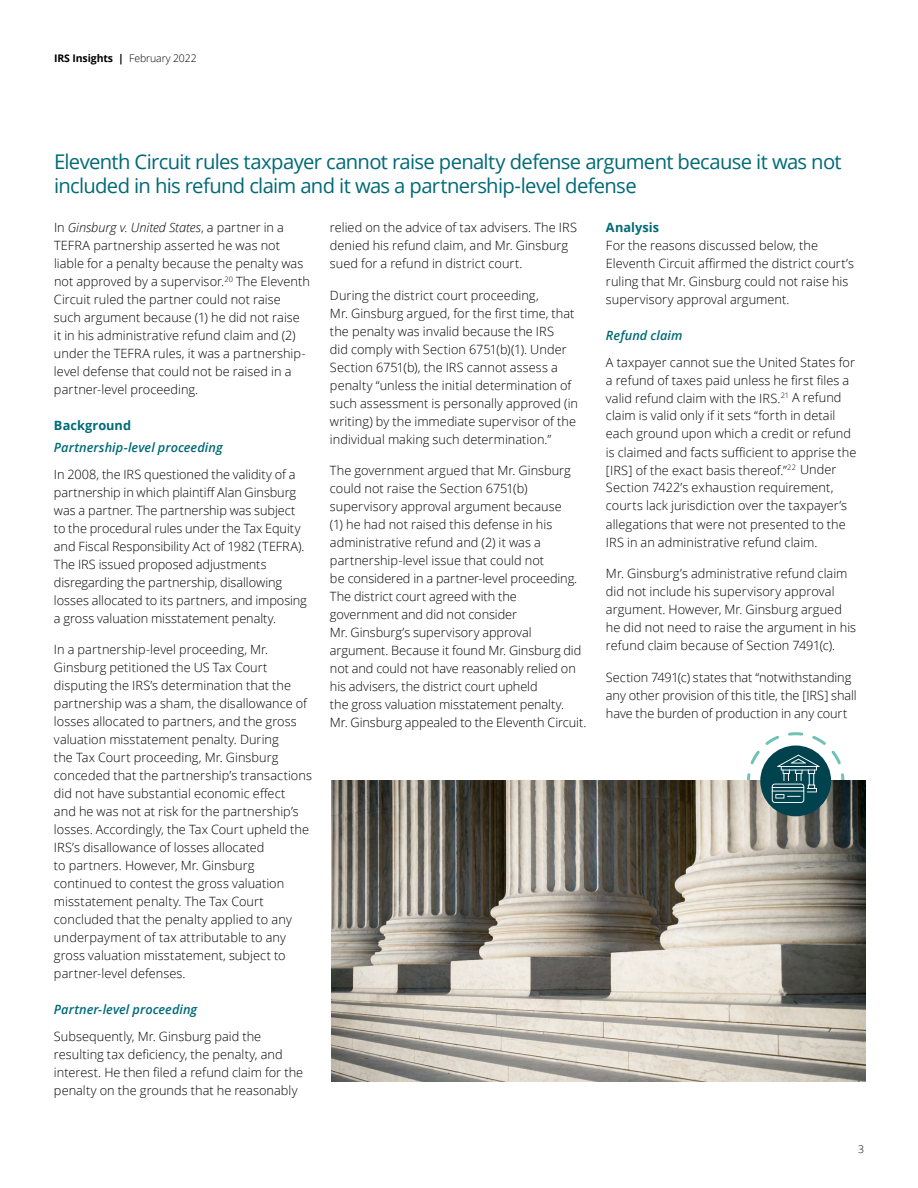
<style>
.page{position:relative;width:918px;height:1188px;background:#fff}
.page>*{position:absolute;margin:0;border:0;box-sizing:border-box;transform-origin:0 0}
.t1{font:20.25px/24.3px "Open Sans";letter-spacing:-.035em;color:#006a77}
.t2{font:300 12.75px/18px "Open Sans";color:#000}
.t3{font:italic 600 12.75px "Open Sans";letter-spacing:.005em;color:#006a77}
.t4{font:700 12.75px "Open Sans";letter-spacing:.005em;color:#006a77}
.t5{font:700 10.5px "Open Sans";letter-spacing:-.01em;color:#000}
.t6{font:300 10.5px "Open Sans";color:#000}
.s1{font-weight:300}
.s2{font-style:italic}
</style>
<div class="page">
<img style="left:331px;top:781px;width:534px;height:300px">
<svg style="left:746px;top:732px;width:100px;height:99px"></svg>
<p class="t5" style="left:54px;top:51px;width:144px">IRS Insights | <span class="s1">February 2022</span></p>
<h1 class="t1" style="left:54px;top:149px;width:789px">Eleventh Circuit rules taxpayer cannot raise penalty defense argument because it was not included in his refund claim and it was a partnership-level defense</h1>
<p class="t2" style="left:54px;top:218px;width:257px">In <span class="s2">Ginsburg v. United States</span>, a partner in a TEFRA partnership asserted he was not liable for a penalty because the penalty was not approved by a supervisor.<sup>20</sup> The Eleventh Circuit ruled the partner could not raise such argument because (1) he did not raise it in his administrative refund claim and (2) under the TEFRA rules, it was a partnership&shy;level defense that could not be raised in a partner-level proceeding.</p>
<p class="t4" style="left:54px;top:416px;width:79px">Background</p>
<p class="t3" style="left:54px;top:439px;width:170px">Partnership-level proceeding</p>
<p class="t2" style="left:54px;top:465px;width:254px">In 2008, the IRS questioned the validity of a partnership in which plaintiff Alan Ginsburg was a partner. The partnership was subject to the procedural rules under the Tax Equity and Fiscal Responsibility Act of 1982 (TEFRA).<br>The IRS issued proposed adjustments disregarding the partnership, disallowing losses allocated to its partners, and imposing a gross valuation misstatement penalty.</p>
<p class="t2" style="left:54px;top:640px;width:260px">In a partnership-level proceeding, Mr.<br>Ginsburg petitioned the US Tax Court disputing the IRS’s determination that the partnership was a sham, the disallowance of losses allocated to partners, and the gross valuation misstatement penalty. During<br>the Tax Court proceeding, Mr. Ginsburg conceded that the partnership’s transactions did not have substantial economic effect<br>and he was not at risk for the partnership’s losses. Accordingly, the Tax Court upheld the IRS’s disallowance of losses allocated<br>to partners. However, Mr. Ginsburg continued to contest the gross valuation misstatement penalty. The Tax Court concluded that the penalty applied to any underpayment of tax attributable to any gross valuation misstatement, subject to partner-level defenses.</p>
<p class="t3" style="left:54px;top:1001px;width:145px">Partner-level proceeding</p>
<p class="t2" style="left:54px;top:1027px;width:251px">Subsequently, Mr. Ginsburg paid the resulting tax deficiency, the penalty, and interest. He then filed a refund claim for the penalty on the grounds that he reasonably</p>
<p class="t2" style="left:330px;top:218px;width:249px">relied on the advice of tax advisers. The IRS denied his refund claim, and Mr. Ginsburg sued for a refund in district court.</p>
<p class="t2" style="left:330px;top:286px;width:250px">During the district court proceeding,<br>Mr. Ginsburg argued, for the first time, that the penalty was invalid because the IRS<br>did comply with Section 6751(b)(1). Under Section 6751(b), the IRS cannot assess a penalty “unless the initial determination of such assessment is personally approved (in writing) by the immediate supervisor of the individual making such determination.”</p>
<p class="t2" style="left:330px;top:461px;width:258px">The government argued that Mr. Ginsburg could not raise the Section 6751(b) supervisory approval argument because<br>(1) he had not raised this defense in his administrative refund and (2) it was a partnership-level issue that could not<br>be considered in a partner-level proceeding.<br>The district court agreed with the government and did not consider<br>Mr. Ginsburg’s supervisory approval argument. Because it found Mr. Ginsburg did not and could not have reasonably relied on his advisers, the district court upheld<br>the gross valuation misstatement penalty.<br>Mr. Ginsburg appealed to the Eleventh Circuit.</p>
<p class="t4" style="left:606px;top:219px;width:55px">Analysis</p>
<p class="t2" style="left:606px;top:236px;width:250px">For the reasons discussed below, the Eleventh Circuit affirmed the district court’s ruling that Mr. Ginsburg could not raise his supervisory approval argument.</p>
<p class="t3" style="left:606px;top:327px;width:78px">Refund claim</p>
<p class="t2" style="left:606px;top:353px;width:252px">A taxpayer cannot sue the United States for a refund of taxes paid unless he first files a valid refund claim with the IRS.<sup>21</sup> A refund claim is valid only if it sets “forth in detail each ground upon which a credit or refund is claimed and facts sufficient to apprise the [IRS] of the exact basis thereof.”<sup>22</sup> Under Section 7422’s exhaustion requirement, courts lack jurisdiction over the taxpayer’s allegations that were not presented to the IRS in an administrative refund claim.</p>
<p class="t2" style="left:606px;top:564px;width:252px">Mr. Ginsburg’s administrative refund claim did not include his supervisory approval argument. However, Mr. Ginsburg argued he did not need to raise the argument in his refund claim because of Section 7491(c).</p>
<p class="t2" style="left:606px;top:668px;width:252px">Section 7491(c) states that “notwithstanding any other provision of this title, the [IRS] shall have the burden of production in any court</p>
<p class="t6" style="left:858px;top:1142px;width:7px">3</p>
</div>
